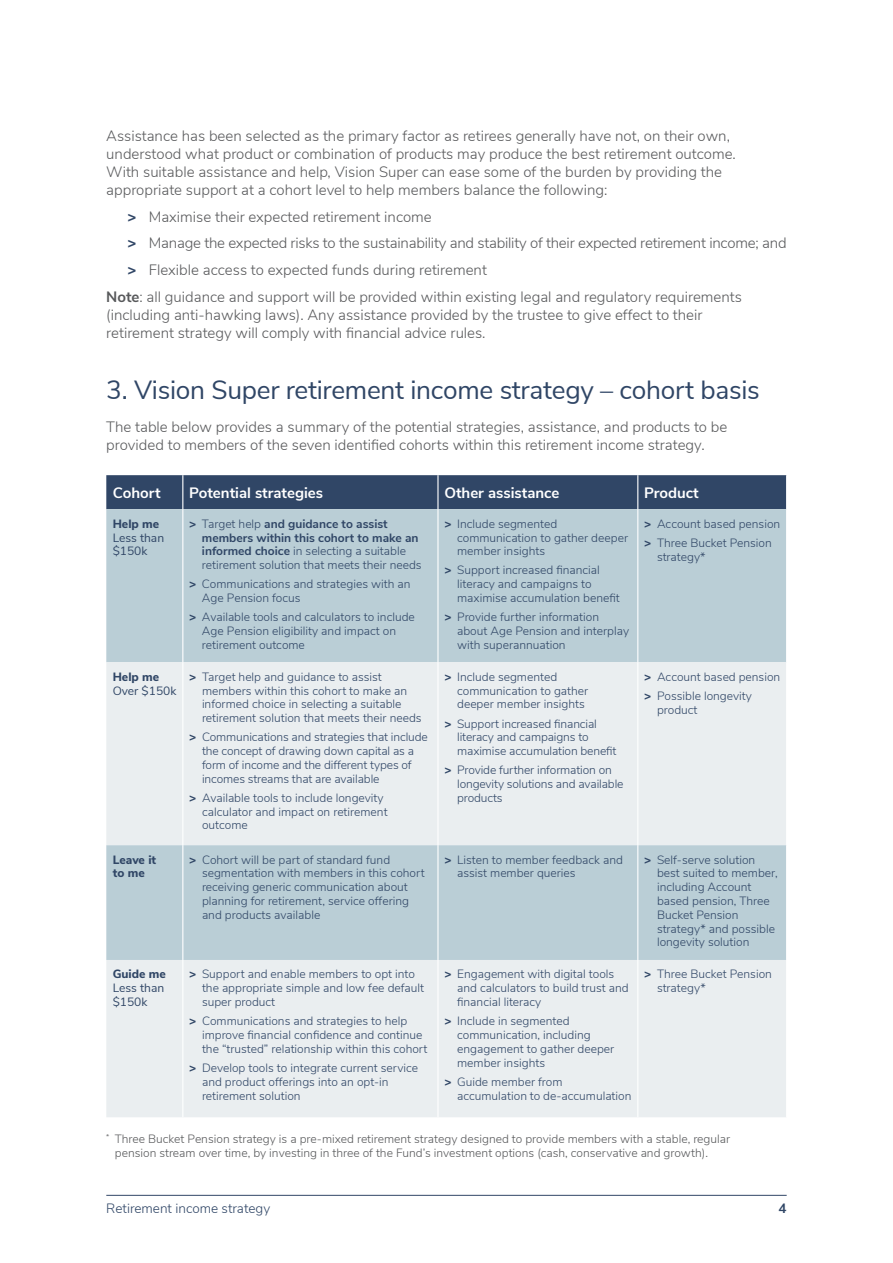
<style>
.page{position:relative;width:893px;height:1263px;background:#fff}
.page>*{position:absolute;margin:0;border:0;box-sizing:border-box;transform-origin:0 0}
.t1{font:26.25px "Nunito Sans";letter-spacing:-.01em;color:#304666}
.t2{font:300 15px/18px "Nunito Sans";color:#58595b}
.t3{font:700 15px "Nunito Sans";color:#fff}
.t4{font:300 13.5px "Nunito Sans";color:#304666}
.t5{font:700 13.5px "Nunito Sans";color:#304666}
.t6{font:300 12px/13.8px "Nunito Sans";color:#304666}
.t7{font:300 12px/13.5px "Nunito Sans";color:#58595b}
.t8{font:12px/13.8px "Nunito Sans";color:#304666}
.t9{font:800 12px/13.8px "Nunito Sans";color:#304666}
.s1{font-weight:800;color:#304666}
.s2{font-weight:700}
.s3{font-weight:800}
</style>
<div class="page">
<hr style="left:106px;top:1195px;width:681px;height:1px;background:#304666">
<div style="left:106px;top:475px;width:680px;height:34px;background:#304666"></div>
<div style="left:106px;top:509px;width:680px;height:153px;background:#baced6"></div>
<svg style="left:106px;top:662px;width:680px;height:455px;background:#dee6e9"></svg>
<hr style="left:182px;top:475px;width:1px;height:34px;background:#fff">
<hr style="left:437px;top:475px;width:2px;height:34px;background:#fff">
<hr style="left:637px;top:475px;width:1px;height:34px;background:#fff">
<hr style="left:182px;top:509px;width:1px;height:153px;background:#fff">
<hr style="left:182px;top:662px;width:1px;height:183px;background:#fff">
<hr style="left:182px;top:845px;width:1px;height:115px;background:#fff">
<hr style="left:182px;top:960px;width:1px;height:157px;background:#fff">
<hr style="left:437px;top:509px;width:2px;height:153px;background:#fff">
<hr style="left:637px;top:509px;width:1px;height:153px;background:#fff">
<hr style="left:437px;top:662px;width:2px;height:183px;background:#fff">
<hr style="left:637px;top:662px;width:1px;height:183px;background:#fff">
<hr style="left:437px;top:845px;width:2px;height:115px;background:#fff">
<hr style="left:637px;top:845px;width:1px;height:115px;background:#fff">
<hr style="left:437px;top:960px;width:2px;height:157px;background:#fff">
<hr style="left:637px;top:960px;width:1px;height:157px;background:#fff">
<p class="t2" style="left:106px;top:126px;width:631px">Assistance has been selected as the primary factor as retirees generally have not, on their own, understood what product or combination of products may produce the best retirement outcome.<br>With suitable assistance and help, Vision Super can ease some of the burden by providing the appropriate support at a cohort level to help members balance the following:</p>
<p class="t2" style="left:128px;top:207px;width:306px"><span class="s1">&gt;</span> Maximise their expected retirement income</p>
<p class="t2" style="left:128px;top:233px;width:661px"><span class="s1">&gt;</span> Manage the expected risks to the sustainability and stability of their expected retirement income; and</p>
<p class="t2" style="left:128px;top:260px;width:361px"><span class="s1">&gt;</span> Flexible access to expected funds during retirement</p>
<p class="t2" style="left:106px;top:286px;width:637px"><span class="s2">Note</span>: all guidance and support will be provided within existing legal and regulatory requirements</p>
<p class="t2" style="left:106px;top:304px;width:598px">(including anti-hawking laws). Any assistance provided by the trustee to give effect to their retirement strategy will comply with financial advice rules.</p>
<h1 class="t1" style="left:106px;top:370px;width:655px">3. Vision Super retirement income strategy – cohort basis</h1>
<p class="t2" style="left:106px;top:416px;width:623px">The table below provides a summary of the potential strategies, assistance, and products to be provided to members of the seven identified cohorts within this retirement income strategy.</p>
<p class="t3" style="left:113px;top:482px;width:49px">Cohort</p>
<p class="t3" style="left:189px;top:482px;width:135px">Potential strategies</p>
<p class="t3" style="left:444px;top:482px;width:117px">Other assistance</p>
<p class="t3" style="left:644px;top:482px;width:56px">Product</p>
<p class="t9" style="left:113px;top:516px;width:48px">Help me</p>
<p class="t8" style="left:113px;top:530px;width:53px">Less than $150k</p>
<p class="t6" style="left:202px;top:516px;width:221px;text-indent:-13px"><span class="s3">&gt;</span> Target help <span class="s2">and guidance to assist members within this cohort to make an informed choice</span> in selecting a suitable retirement solution that meets their needs</p>
<p class="t6" style="left:202px;top:576px;width:210px;text-indent:-13px"><span class="s3">&gt;</span> Communications and strategies with an<br>Age Pension focus</p>
<p class="t6" style="left:202px;top:609px;width:214px;text-indent:-13px"><span class="s3">&gt;</span> Available tools and calculators to include<br>Age Pension eligibility and impact on retirement outcome</p>
<p class="t6" style="left:644px;top:513px;width:138px;line-height:19px"><span class="s3">&gt;</span> Account based pension <span class="s3">&gt;</span> Three Bucket Pension</p>
<p class="t6" style="left:657px;top:549px;width:50px">strategy*</p>
<p class="t6" style="left:457px;top:516px;width:172px;text-indent:-13px"><span class="s3">&gt;</span> Include segmented communication to gather deeper member insights</p>
<p class="t6" style="left:457px;top:563px;width:164px;text-indent:-13px"><span class="s3">&gt;</span> Support increased financial literacy and campaigns to maximise accumulation benefit</p>
<p class="t6" style="left:457px;top:609px;width:174px;text-indent:-13px"><span class="s3">&gt;</span> Provide further information about Age Pension and interplay with superannuation</p>
<p class="t9" style="left:113px;top:669px;width:48px">Help me</p>
<p class="t8" style="left:113px;top:683px;width:65px">Over $150k</p>
<p class="t6" style="left:202px;top:669px;width:221px;text-indent:-13px"><span class="s3">&gt;</span> Target help and guidance to assist members within this cohort to make an informed choice in selecting a suitable retirement solution that meets their needs</p>
<p class="t6" style="left:202px;top:729px;width:227px;text-indent:-13px"><span class="s3">&gt;</span> Communications and strategies that include the concept of drawing down capital as a form of income and the different types of incomes streams that are available</p>
<p class="t6" style="left:202px;top:790px;width:187px;text-indent:-13px"><span class="s3">&gt;</span> Available tools to include longevity calculator and impact on retirement outcome</p>
<p class="t6" style="left:457px;top:669px;width:133px;text-indent:-13px"><span class="s3">&gt;</span> Include segmented communication to gather deeper member insights</p>
<p class="t6" style="left:457px;top:716px;width:161px;text-indent:-13px"><span class="s3">&gt;</span> Support increased financial literacy and campaigns to maximise accumulation benefit</p>
<p class="t6" style="left:457px;top:762px;width:168px;text-indent:-13px"><span class="s3">&gt;</span> Provide further information on longevity solutions and available products</p>
<p class="t6" style="left:644px;top:666px;width:138px;line-height:19px"><span class="s3">&gt;</span> Account based pension <span class="s3">&gt;</span> Possible longevity</p>
<p class="t6" style="left:657px;top:702px;width:42px">product</p>
<p class="t9" style="left:113px;top:852px;width:45px">Leave it to me</p>
<p class="t6" style="left:202px;top:852px;width:224px;text-indent:-13px"><span class="s3">&gt;</span> Cohort will be part of standard fund segmentation with members in this cohort receiving generic communication about planning for retirement, service offering and products available</p>
<p class="t6" style="left:457px;top:852px;width:167px;text-indent:-13px"><span class="s3">&gt;</span> Listen to member feedback and assist member queries</p>
<p class="t6" style="left:657px;top:852px;width:122px;text-indent:-13px"><span class="s3">&gt;</span> Self-serve solution best suited to member, including Account based pension, Three<br>Bucket Pension strategy* and possible longevity solution</p>
<p class="t9" style="left:113px;top:967px;width:55px">Guide me</p>
<p class="t8" style="left:113px;top:980px;width:53px">Less than $150k</p>
<p class="t6" style="left:457px;top:967px;width:173px;text-indent:-13px"><span class="s3">&gt;</span> Engagement with digital tools and calculators to build trust and financial literacy</p>
<p class="t6" style="left:457px;top:1013px;width:159px;text-indent:-13px"><span class="s3">&gt;</span> Include in segmented communication, including engagement to gather deeper member insights</p>
<p class="t6" style="left:457px;top:1074px;width:176px;text-indent:-13px"><span class="s3">&gt;</span> Guide member from accumulation to de-accumulation</p>
<p class="t6" style="left:202px;top:967px;width:224px;text-indent:-13px"><span class="s3">&gt;</span> Support and enable members to opt into the appropriate simple and low fee default super product</p>
<p class="t6" style="left:202px;top:1013px;width:227px;text-indent:-13px"><span class="s3">&gt;</span> Communications and strategies to help improve financial confidence and continue the “trusted” relationship within this cohort</p>
<p class="t6" style="left:202px;top:1060px;width:218px;text-indent:-13px"><span class="s3">&gt;</span> Develop tools to integrate current service and product offerings into an opt-in retirement solution</p>
<p class="t6" style="left:657px;top:967px;width:116px;text-indent:-13px"><span class="s3">&gt;</span> Three Bucket Pension strategy*</p>
<p class="t7" style="left:115px;top:1131px;width:617px;text-indent:-9px"><sup>*</sup> Three Bucket Pension strategy is a pre-mixed retirement strategy designed to provide members with a stable, regular pension stream over time, by investing in three of the Fund’s investment options (cash, conservative and growth).</p>
<p class="t4" style="left:106px;top:1198px;width:165px">Retirement income strategy</p>
<p class="t5" style="left:779px;top:1198px;width:10px">4</p>
</div>
